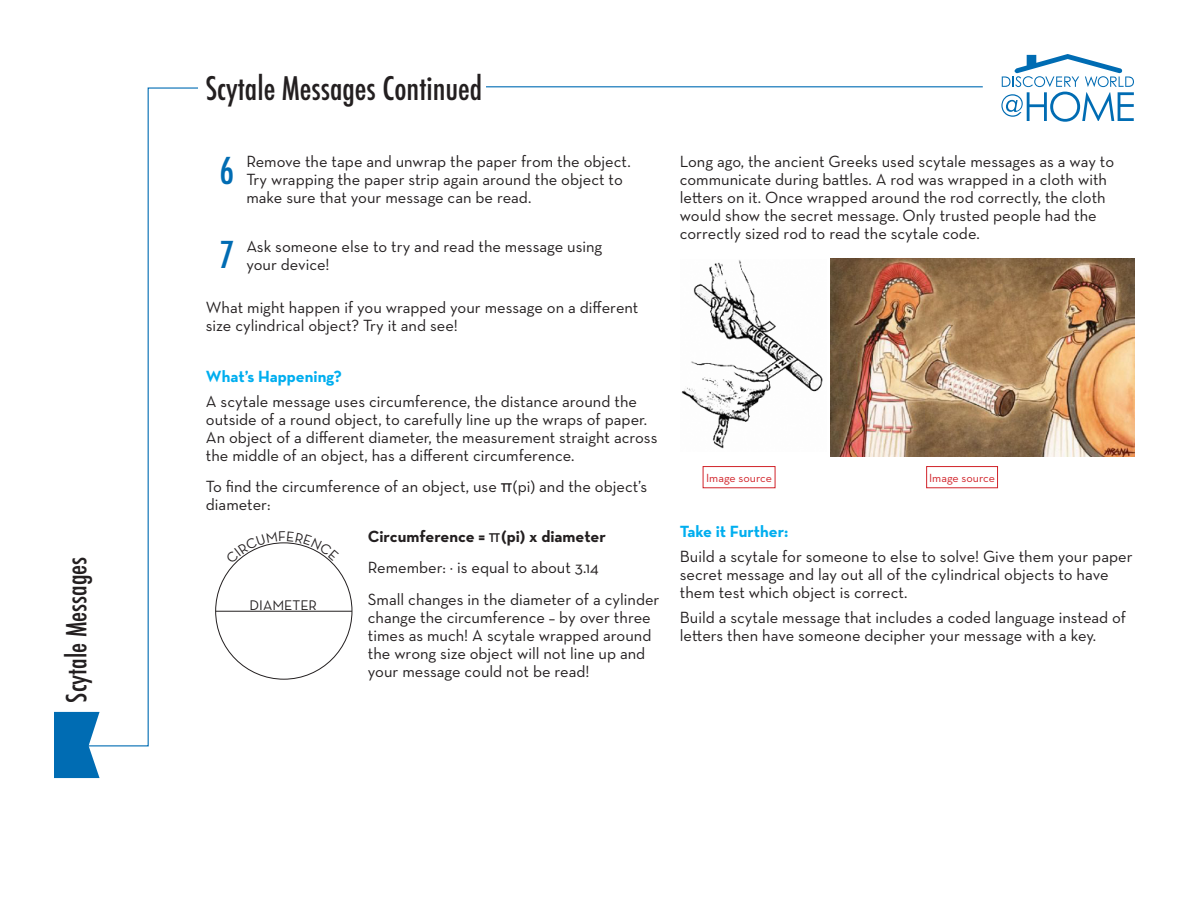
<style>
.page{position:relative;width:1188px;height:918px;background:#fff}
.page>*{position:absolute;margin:0;border:0;box-sizing:border-box;transform-origin:0 0}
.t1{font:500 condensed 36px "Futura";color:#006cb3}
.t2{font:500 condensed 31.5px "Futura";color:#231f20}
.t3{font:500 condensed 27px "Futura";color:#231f20}
.PARAGRAPH_INDENT{font:16.5px/18px "Neutraface Text";color:#231f20}
.PARAGRAPH_HEADER{font:700 16.5px "Neutraface Text";color:#00aeef}
.t4{font:700 16.5px "Neutraface Text";color:#231f20}
.t5{font:14.25px "Neutraface Text";color:#231f20}
.t6{font:12px "Neutraface Text";color:#d1232a}
.s1{font-family:"Arial"}
.s2{font-family:"Arial";font-weight:400}
</style>
<div class="page">
<svg style="left:68px;top:87px;width:130px;height:660px"></svg>
<svg style="left:54px;top:712px;width:46px;height:66px;background:#1f7ebc"></svg>
<svg style="left:1001px;top:54px;width:133px;height:68px"></svg>
<hr style="left:486px;top:86px;width:497px;height:1px;background:#006cb3">
<hr style="left:216px;top:611px;width:136px;height:1px;background:#231f20">
<img style="left:681px;top:260px;width:142px;height:189px">
<img style="left:830px;top:258px;width:305px;height:198px">
<div style="left:703px;top:466px;width:72px;height:22px;border:1px solid #d1232a"></div>
<div style="left:926px;top:466px;width:72px;height:22px;border:1px solid #d1232a"></div>
<svg style="left:234px;top:542px;width:100px;height:22px"></svg>
<p class="t3" style="left:59px;top:703px;width:147px;rotate:-90deg">Scytale Messages</p>
<p class="t2" style="left:205px;top:68px;width:278px">Scytale Messages Continued</p>
<p class="PARAGRAPH_INDENT" style="left:246px;top:152px;width:386px">Remove the tape and unwrap the paper from the object.<br>Try wrapping the paper strip again around the object to make sure that your message can be read.</p>
<p class="PARAGRAPH_INDENT" style="left:246px;top:238px;width:357px">Ask someone else to try and read the message using your device!</p>
<p class="PARAGRAPH_INDENT" style="left:206px;top:298px;width:434px">What might happen if you wrapped your message on a different size cylindrical object? Try it and see!</p>
<p class="PARAGRAPH_HEADER" style="left:206px;top:366px;width:138px">What’s Happening?</p>
<p class="PARAGRAPH_INDENT" style="left:206px;top:392px;width:453px">A scytale message uses circumference, the distance around the outside of a round object, to carefully line up the wraps of paper.<br>An object of a different diameter, the measurement straight across the middle of an object, has a different circumference.</p>
<p class="PARAGRAPH_INDENT" style="left:206px;top:478px;width:443px">To find the circumference of an object, use <span class="s1">π</span>(pi) and the object’s diameter:</p>
<p class="t4" style="left:368px;top:526px;width:239px">Circumference = <span class="s2">π</span>(pi) x diameter</p>
<p class="PARAGRAPH_INDENT" style="left:368px;top:559px;width:232px">Remember: π is equal to about 3.14</p>
<p class="PARAGRAPH_INDENT" style="left:368px;top:590px;width:293px">Small changes in the diameter of a cylinder change the circumference – by over three times as much! A scytale wrapped around the wrong size object will not line up and your message could not be read!</p>
<p class="t1" style="left:219px;top:148px;width:16px">6</p>
<p class="t1" style="left:219px;top:232px;width:16px">7</p>
<p class="t5" style="left:250px;top:596px;width:69px">DIAMETER</p>
<p class="PARAGRAPH_INDENT" style="left:680px;top:152px;width:436px">Long ago, the ancient Greeks used scytale messages as a way to communicate during battles. A rod was wrapped in a cloth with letters on it. Once wrapped around the rod correctly, the cloth would show the secret message. Only trusted people had the correctly sized rod to read the scytale code.</p>
<p class="t6" style="left:706px;top:470px;width:67px">Image source</p>
<p class="t6" style="left:929px;top:470px;width:67px">Image source</p>
<p class="PARAGRAPH_HEADER" style="left:680px;top:521px;width:110px">Take it Further:</p>
<p class="PARAGRAPH_INDENT" style="left:680px;top:547px;width:454px">Build a scytale for someone to else to solve! Give them your paper secret message and lay out all of the cylindrical objects to have them test which object is correct.</p>
<p class="PARAGRAPH_INDENT" style="left:680px;top:608px;width:448px">Build a scytale message that includes a coded language instead of letters then have someone decipher your message with a key.</p>
</div>
